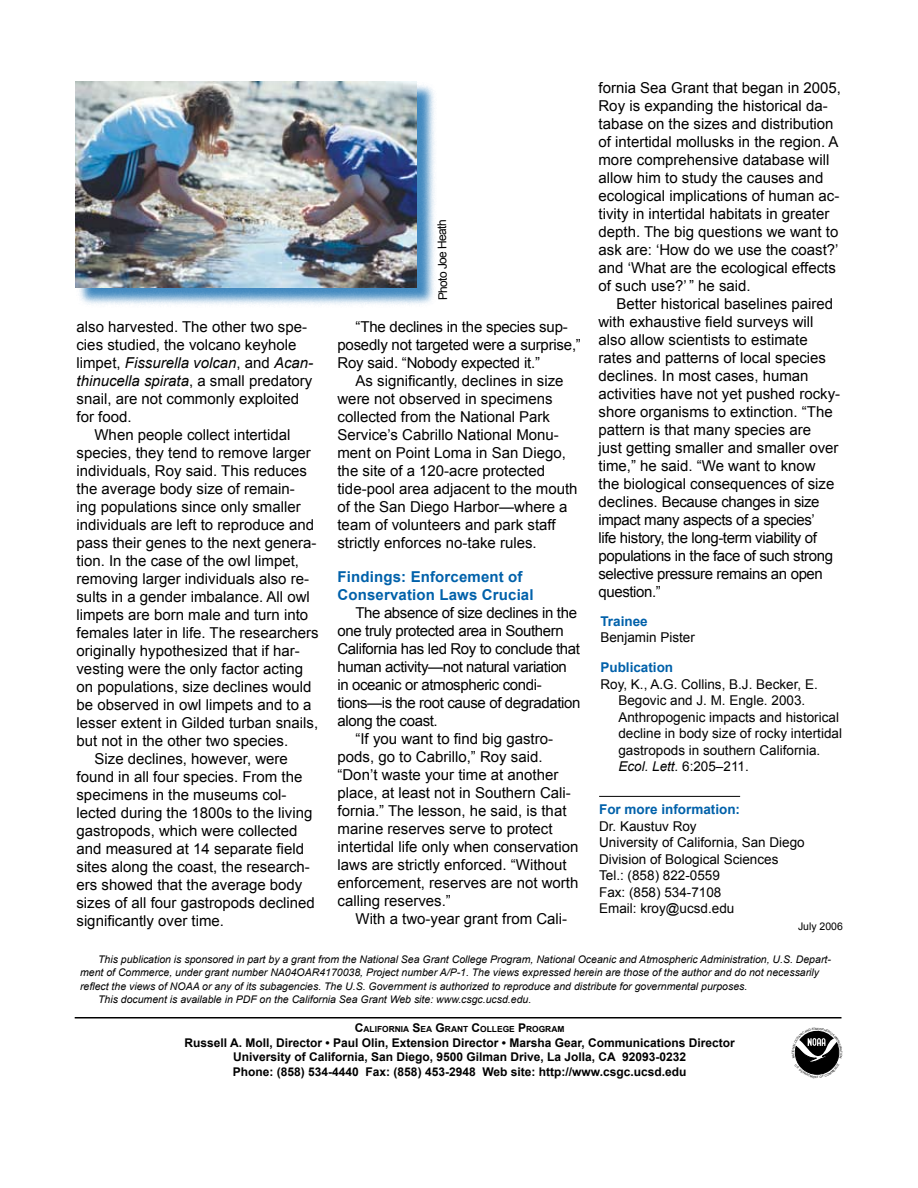
<style>
.page{position:relative;width:918px;height:1188px;background:#fff}
.page>*{position:absolute;margin:0;border:0;box-sizing:border-box;transform-origin:0 0}
.t1{font:15px/18px "Arial";color:#000}
.t2{font:15px "Arial";letter-spacing:-.025em;color:#000}
.t3{font:italic 15px "Arial";color:#000}
.t4{font:700 15px/18px "Arial";letter-spacing:.01em;color:#0061aa}
.t5{font:13.5px/16.5px "Arial";color:#000}
.t6{font:700 13.5px "Arial";color:#0061aa}
.t7{font:700 12px/14.4px "Arial";color:#000;text-align:center}
.t8{font:12px "Arial";color:#000}
.t9{font:italic 10.5px "Arial";color:#000}
.t10{font:10.5px "Arial";color:#000}
.t11{font:700 8.4px "Arial";color:#000}
.s1{font-style:normal}
.s2{font-style:italic}
.s3{font-size:12px}
</style>
<div class="page">
<hr style="left:75px;top:1017px;width:767px;height:1px;background:#000">
<hr style="left:599px;top:796px;width:141px;height:1px;background:#000">
<div style="left:76px;top:82px;width:361px;height:226px;background:#0061aa;opacity:.75"></div>
<img style="left:75px;top:81px;width:342px;height:206px">
<svg style="left:794px;top:1030px;width:46px;height:45px"></svg>
<p class="t1" style="left:76px;top:318px;width:232px">also harvested. The other two spe-</p>
<p class="t1" style="left:76px;top:336px;width:222px">cies studied, the volcano keyhole</p>
<p class="t3" style="left:76px;top:354px;width:238px"><span class="s1">limpet,</span> Fissurella volcan<span class="s1">, and</span> Acan-</p>
<p class="t3" style="left:76px;top:372px;width:237px">thinucella spirata<span class="s1">, a small predatory</span></p>
<p class="t1" style="left:76px;top:390px;width:224px">snail, are not commonly exploited</p>
<p class="t1" style="left:76px;top:408px;width:57px">for food.</p>
<p class="t1" style="left:94px;top:426px;width:197px">When people collect intertidal</p>
<p class="t1" style="left:76px;top:444px;width:236px">species, they tend to remove larger</p>
<p class="t1" style="left:76px;top:462px;width:232px">individuals, Roy said. This reduces</p>
<p class="t1" style="left:76px;top:480px;width:220px">the average body size of remain-</p>
<p class="t1" style="left:77px;top:498px;width:226px">ing populations since only smaller</p>
<p class="t1" style="left:77px;top:516px;width:239px">individuals are left to reproduce and</p>
<p class="t1" style="left:77px;top:534px;width:242px">pass their genes to the next genera-</p>
<p class="t1" style="left:77px;top:552px;width:224px">tion. In the case of the owl limpet,</p>
<p class="t1" style="left:77px;top:570px;width:234px">removing larger individuals also re-</p>
<p class="t1" style="left:76px;top:588px;width:235px">sults in a gender imbalance. All owl</p>
<p class="t1" style="left:76px;top:606px;width:233px">limpets are born male and turn into</p>
<p class="t1" style="left:76px;top:624px;width:244px">females later in life. The researchers</p>
<p class="t1" style="left:76px;top:642px;width:225px">originally hypothesized that if har-</p>
<p class="t1" style="left:76px;top:660px;width:228px">vesting were the only factor acting</p>
<p class="t1" style="left:76px;top:678px;width:237px">on populations, size declines would</p>
<p class="t1" style="left:76px;top:696px;width:237px">be observed in owl limpets and to a</p>
<p class="t1" style="left:76px;top:714px;width:243px">lesser extent in Gilded turban snails,</p>
<p class="t1" style="left:76px;top:732px;width:213px">but not in the other two species.</p>
<p class="t1" style="left:94px;top:750px;width:195px">Size declines, however, were</p>
<p class="t1" style="left:76px;top:768px;width:227px">found in all four species. From the</p>
<p class="t1" style="left:76px;top:786px;width:212px">specimens in the museums col-</p>
<p class="t1" style="left:77px;top:804px;width:237px">lected during the 1800s to the living</p>
<p class="t1" style="left:77px;top:822px;width:222px">gastropods, which were collected</p>
<p class="t1" style="left:76px;top:840px;width:229px">and measured at 14 separate field</p>
<p class="t1" style="left:76px;top:858px;width:235px">sites along the coast, the research-</p>
<p class="t1" style="left:76px;top:876px;width:227px">ers showed that the average body</p>
<p class="t1" style="left:76px;top:894px;width:240px">sizes of all four gastropods declined</p>
<p class="t1" style="left:76px;top:912px;width:149px">significantly over time.</p>
<p class="t8" style="left:436px;top:300px;width:82px;rotate:-91deg">Photo Joe Heath</p>
<p class="t1" style="left:337px;top:318px;width:245px;text-indent:18px">“The declines in the species sup&shy;posedly not targeted were a surprise,”<br>Roy said. “Nobody expected it.”</p>
<p class="t1" style="left:337px;top:372px;width:242px;text-indent:18px">As significantly, declines in size were not observed in specimens collected from the National Park Service’s Cabrillo National Monu&shy;ment on Point Loma in San Diego, the site of a 120-acre protected tide-pool area adjacent to the mouth of the San Diego Harbor—where a team of volunteers and park staff strictly enforces no-take rules.</p>
<p class="t4" style="left:338px;top:568px;width:198px">Findings: Enforcement of<br>Conservation Laws Crucial</p>
<p class="t2" style="left:356px;top:605px;width:223px">The absence of size declines in the</p>
<p class="t2" style="left:338px;top:623px;width:228px">one truly protected area in Southern</p>
<p class="t2" style="left:338px;top:641px;width:244px">California has led Roy to conclude that</p>
<p class="t2" style="left:338px;top:659px;width:231px">human activity—not natural variation</p>
<p class="t2" style="left:338px;top:677px;width:206px">in oceanic or atmospheric condi-</p>
<p class="t2" style="left:337px;top:695px;width:244px">tions—is the root cause of degradation</p>
<p class="t2" style="left:337px;top:713px;width:102px">along the coast.</p>
<p class="t1" style="left:356px;top:730px;width:199px">“If you want to find big gastro-</p>
<p class="t1" style="left:338px;top:748px;width:207px">pods, go to Cabrillo,” Roy said.</p>
<p class="t1" style="left:338px;top:766px;width:222px">“Don’t waste your time at another</p>
<p class="t1" style="left:338px;top:784px;width:235px">place, at least not in Southern Cali-</p>
<p class="t1" style="left:338px;top:802px;width:231px">fornia.” The lesson, he said, is that</p>
<p class="t1" style="left:338px;top:820px;width:217px">marine reserves serve to protect</p>
<p class="t1" style="left:338px;top:838px;width:242px">intertidal life only when conservation</p>
<p class="t1" style="left:338px;top:856px;width:231px">laws are strictly enforced. “Without</p>
<p class="t1" style="left:338px;top:874px;width:242px">enforcement, reserves are not worth</p>
<p class="t1" style="left:338px;top:892px;width:115px">calling reserves.”</p>
<p class="t1" style="left:356px;top:910px;width:213px">With a two-year grant from Cali-</p>
<p class="t1" style="left:598px;top:79px;width:244px">fornia Sea Grant that began in 2005, Roy is expanding the historical da&shy;tabase on the sizes and distribution of intertidal mollusks in the region. A more comprehensive database will allow him to study the causes and ecological implications of human ac&shy;tivity in intertidal habitats in greater depth. The big questions we want to ask are: ‘How do we use the coast?’ and ‘What are the ecological effects of such use?’ ” he said.</p>
<p class="t1" style="left:598px;top:295px;width:243px;text-indent:18px">Better historical baselines paired with exhaustive field surveys will also allow scientists to estimate rates and patterns of local species declines. In most cases, human activities have not yet pushed rocky&shy;shore organisms to extinction. “The pattern is that many species are<br>just getting smaller and smaller over time,” he said. “We want to know the biological consequences of size declines. Because changes in size impact many aspects of a species’<br>life history, the long-term viability of populations in the face of such strong selective pressure remains an open question.”</p>
<p class="t6" style="left:600px;top:613px;width:49px">Trainee</p>
<p class="t5" style="left:600px;top:629px;width:96px">Benjamin Pister</p>
<p class="t6" style="left:600px;top:660px;width:74px">Publication</p>
<p class="t5" style="left:618px;top:676px;width:225px;text-indent:-18px">Roy, K., A.G. Collins, B.J. Becker, E.<br>Begovic and J. M. Engle. 2003.<br>Anthropogenic impacts and historical decline in body size of rocky intertidal gastropods in southern California.<br><span class="s2">Ecol. Lett.</span> 6:205–211.</p>
<p class="t6" style="left:599px;top:802px;width:143px">For more information:</p>
<p class="t5" style="left:599px;top:818px;width:207px">Dr. Kaustuv Roy<br>University of California, San Diego<br>Division of Bological Sciences<br>Tel.: (858) 822-0559<br>Fax: (858) 534-7108<br>Email: kroy@ucsd.edu</p>
<p class="t10" style="left:798px;top:921px;width:46px">July 2006</p>
<p class="t9" style="left:98px;top:953px;width:734px">This publication is sponsored in part by a grant from the National Sea Grant College Program, National Oceanic and Atmospheric Administration, U.S. Depart-</p>
<p class="t9" style="left:80px;top:967px;width:741px">ment of Commerce, under grant number NA04OAR4170038, Project number A/P-1. The views expressed herein are those of the author and do not necessarily</p>
<p class="t9" style="left:80px;top:980px;width:669px">reflect the views of NOAA or any of its subagencies. The U.S. Government is authorized to reproduce and distribute for governmental purposes.</p>
<p class="t9" style="left:98px;top:994px;width:435px">This document is available in PDF on the California Sea Grant Web site: www.csgc.ucsd.edu.</p>
<p class="t11" style="left:355px;top:1025px;width:211px"><span class="s3">C</span>alifornia <span class="s3">S</span>ea <span class="s3">G</span>rant <span class="s3">C</span>ollege <span class="s3">P</span>rogram</p>
<p class="t7" style="left:185px;top:1035px;width:552px">Russell A. Moll, Director • Paul Olin, Extension Director • Marsha Gear, Communications Director<br>University of California, San Diego, 9500 Gilman Drive, La Jolla, CA 92093-0232<br>Phone: (858) 534-4440 Fax: (858) 453-2948 Web site: http://www.csgc.ucsd.edu</p>
</div>
